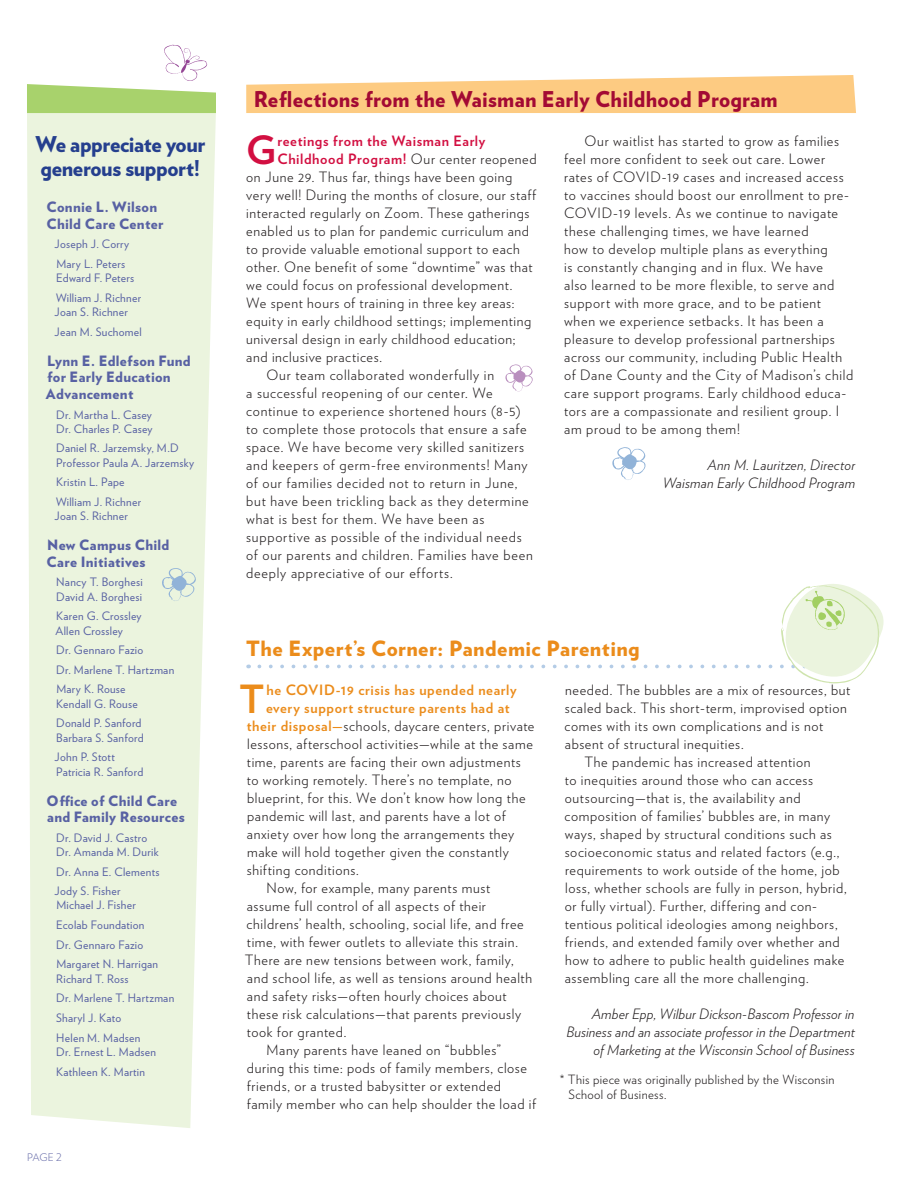
<style>
.page{position:relative;width:918px;height:1188px;background:#fff}
.page>*{position:absolute;margin:0;border:0;box-sizing:border-box;transform-origin:0 0}
.T1_no_drop{font:700 38.85px "Verlag";color:#d20f41}
.T1_no_drop-2{font:700 38.85px "Verlag";color:#eb8c1b}
.H3_Inside_Head{font:900 21.75px "Verlag";letter-spacing:.01em;color:#a30a34}
.H3_Inside_Head-2{font:900 21.75px/24px "Verlag";letter-spacing:-.015em;color:#253f8e}
.H3_Inside_Head-3{font:900 21px "Verlag";letter-spacing:.02em;color:#eb8c1b}
.T1_no_drop-3{font:300 14.25px/18px "Verlag";letter-spacing:.045em;color:#231f20}
.by_line{font:italic 300 14.25px/18px "Verlag";letter-spacing:.01em;color:#231f20;text-align:right}
.Donor_Category{font:900 14.25px/16.5px "Verlag";letter-spacing:.02em;color:#5861a3}
.T1_no_drop-4{font:700 14.25px "Verlag";letter-spacing:.045em;color:#eb8c1b}
.T1_no_drop-5{font:700 14.25px "Verlag";letter-spacing:.04em;color:#d20f41}
.Photo_Caption{font:300 12.75px/15px "Verlag";letter-spacing:.025em;color:#231f20}
.Donor_name{font:11.7px/14.2px "Verlag";letter-spacing:.02em;color:#5861a3}
.S1{font:300 10.5px "Verlag";color:#6b70ab}
.s1{font-weight:300;color:#231f20}
.s2{font-weight:700;color:#eb8c1b}
</style>
<div class="page">
<svg style="left:27px;top:113px;width:189px;height:1015px;fill:#ebf4de"></svg>
<svg style="left:259px;top:584px;width:625px;height:100px"></svg>
<svg style="left:27px;top:45px;width:189px;height:68px"></svg>
<svg style="left:160px;top:568px;width:36px;height:33px"></svg>
<svg style="left:246px;top:75px;width:610px;height:38px"></svg>
<svg style="left:505px;top:364px;width:28px;height:28px"></svg>
<svg style="left:612px;top:447px;width:34px;height:33px"></svg>
<p class="H3_Inside_Head-2" style="left:36px;top:131px;width:171px">We appreciate your generous support!</p>
<p class="Donor_Category" style="left:47px;top:198px;width:118px">Connie L. Wilson<br>Child Care Center</p>
<p class="Donor_name" style="left:55px;top:237px;width:76px">Joseph J. Corry</p>
<p class="Donor_name" style="left:56px;top:256px;width:80px">Mary L. Peters<br>Edward F. Peters</p>
<p class="Donor_name" style="left:55px;top:290px;width:88px">William J. Richner<br>Joan S. Richner</p>
<p class="Donor_name" style="left:55px;top:324px;width:89px">Jean M. Suchomel</p>
<p class="Donor_Category" style="left:46px;top:352px;width:146px">Lynn E. Edlefson Fund for Early Education<br>Advancement</p>
<p class="Donor_name" style="left:56px;top:407px;width:98px">Dr. Martha L. Casey<br>Dr. Charles P. Casey</p>
<p class="Donor_name" style="left:56px;top:441px;width:140px">Daniel R. Jarzemsky, M.D<br>Professor Paula A. Jarzemsky</p>
<p class="Donor_name" style="left:56px;top:474px;width:70px">Kristin L. Pape</p>
<p class="Donor_name" style="left:55px;top:494px;width:88px">William J. Richner<br>Joan S. Richner</p>
<p class="Donor_Category" style="left:47px;top:536px;width:124px">New Campus Child<br>Care Initiatives</p>
<p class="Donor_name" style="left:56px;top:574px;width:88px">Nancy T. Borghesi<br>David A. Borghesi</p>
<p class="Donor_name" style="left:55px;top:608px;width:88px">Karen G. Crossley<br>Allen Crossley</p>
<p class="Donor_name" style="left:56px;top:642px;width:89px">Dr. Gennaro Fazio</p>
<p class="Donor_name" style="left:56px;top:662px;width:120px">Dr. Marlene T. Hartzman</p>
<p class="Donor_name" style="left:56px;top:682px;width:83px">Mary K. Rouse<br>Kendall G. Rouse</p>
<p class="Donor_name" style="left:56px;top:715px;width:89px">Donald P. Sanford<br>Barbara S. Sanford</p>
<p class="Donor_name" style="left:55px;top:749px;width:90px">John P. Stott<br>Patricia R. Sanford</p>
<p class="Donor_Category" style="left:47px;top:791px;width:140px">Office of Child Care and Family Resources</p>
<p class="Donor_name" style="left:56px;top:830px;width:104px">Dr. David J. Castro<br>Dr. Amanda M. Durik</p>
<p class="Donor_name" style="left:56px;top:864px;width:105px">Dr. Anna E. Clements</p>
<p class="Donor_name" style="left:55px;top:883px;width:83px">Jody S. Fisher<br>Michael J. Fisher</p>
<p class="Donor_name" style="left:56px;top:917px;width:90px">Ecolab Foundation</p>
<p class="Donor_name" style="left:56px;top:937px;width:89px">Dr. Gennaro Fazio</p>
<p class="Donor_name" style="left:56px;top:957px;width:103px">Margaret N. Harrigan<br>Richard T. Ross</p>
<p class="Donor_name" style="left:56px;top:990px;width:120px">Dr. Marlene T. Hartzman</p>
<p class="Donor_name" style="left:56px;top:1010px;width:67px">Sharyl J. Kato</p>
<p class="Donor_name" style="left:56px;top:1030px;width:101px">Helen M. Madsen<br>Dr. Ernest L. Madsen</p>
<p class="Donor_name" style="left:56px;top:1064px;width:90px">Kathleen K. Martin</p>
<p class="S1" style="left:27px;top:1150px;width:36px">PAGE 2</p>
<p class="H3_Inside_Head" style="left:254px;top:81px;width:525px">Reflections from the Waisman Early Childhood Program</p>
<p class="T1_no_drop" style="left:246px;top:119px;width:32px">G</p>
<p class="T1_no_drop-5" style="left:277px;top:130px;width:210px">reetings from the Waisman Early</p>
<p class="T1_no_drop-5" style="left:277px;top:148px;width:261px">Childhood Program! <span class="s1">Our center reopened</span></p>
<p class="T1_no_drop-3" style="left:246px;top:167px;width:268px">on June 29. Thus far, things have been going</p>
<p class="T1_no_drop-3" style="left:246px;top:185px;width:292px">very well! During the months of closure, our staff</p>
<p class="T1_no_drop-3" style="left:246px;top:203px;width:285px">interacted regularly on Zoom. These gatherings</p>
<p class="T1_no_drop-3" style="left:246px;top:221px;width:284px">enabled us to plan for pandemic curriculum and</p>
<p class="T1_no_drop-3" style="left:246px;top:239px;width:275px">to provide valuable emotional support to each</p>
<p class="T1_no_drop-3" style="left:246px;top:257px;width:288px">other. One benefit of some “downtime” was that</p>
<p class="T1_no_drop-3" style="left:246px;top:275px;width:268px">we could focus on professional development.</p>
<p class="T1_no_drop-3" style="left:246px;top:293px;width:270px">We spent hours of training in three key areas:</p>
<p class="T1_no_drop-3" style="left:246px;top:311px;width:287px">equity in early childhood settings; implementing</p>
<p class="T1_no_drop-3" style="left:246px;top:329px;width:271px">universal design in early childhood education;</p>
<p class="T1_no_drop-3" style="left:246px;top:347px;width:137px">and inclusive practices.</p>
<p class="T1_no_drop-3" style="left:246px;top:365px;width:288px;text-indent:20px">Our team collaborated wonderfully in<br>a successful reopening of our center. We continue to experience shortened hours (8-5) to complete those protocols that ensure a safe space. We have become very skilled sanitizers and keepers of germ-free environments! Many of our families decided not to return in June, but have been trickling back as they determine what is best for them. We have been as supportive as possible of the individual needs of our parents and children. Families have been deeply appreciative of our efforts.</p>
<p class="T1_no_drop-3" style="left:564px;top:131px;width:291px;text-indent:20px">Our waitlist has started to grow as families feel more confident to seek out care. Lower rates of COVID-19 cases and increased access to vaccines should boost our enrollment to pre-COVID-19 levels. As we continue to navigate these challenging times, we have learned<br>how to develop multiple plans as everything<br>is constantly changing and in flux. We have<br>also learned to be more flexible, to serve and support with more grace, and to be patient when we experience setbacks. It has been a pleasure to develop professional partnerships across our community, including Public Health of Dane County and the City of Madison’s child care support programs. Early childhood educa&shy;tors are a compassionate and resilient group. I am proud to be among them!</p>
<p class="by_line" style="left:707px;top:455px;width:149px">Ann M. Lauritzen, Director</p>
<p class="by_line" style="left:663px;top:473px;width:194px">Waisman Early Childhood Program</p>
<p class="H3_Inside_Head-3" style="left:246px;top:631px;width:395px">The Expert’s Corner: Pandemic Parenting</p>
<p class="T1_no_drop-2" style="left:240px;top:669px;width:26px">T</p>
<p class="T1_no_drop-4" style="left:267px;top:679px;width:252px">he COVID-19 crisis has upended nearly</p>
<p class="T1_no_drop-3" style="left:565px;top:681px;width:287px">needed. The bubbles are a mix of resources, but scaled back. This short-term, improvised option comes with its own complications and is not absent of structural inequities.</p>
<p class="T1_no_drop-3" style="left:565px;top:753px;width:284px;text-indent:20px">The pandemic has increased attention<br>to inequities around those who can access outsourcing—that is, the availability and composition of families’ bubbles are, in many ways, shaped by structural conditions such as socioeconomic status and related factors (e.g., requirements to work outside of the home, job loss, whether schools are fully in person, hybrid, or fully virtual). Further, differing and con&shy;tentious political ideologies among neighbors, friends, and extended family over whether and how to adhere to public health guidelines make assembling care all the more challenging.</p>
<p class="by_line" style="left:567px;top:1004px;width:290px">Amber Epp, Wilbur Dickson-Bascom Professor in<br>Business and an associate professor in the Department of Marketing at the Wisconsin School of Business</p>
<p class="Photo_Caption" style="left:568px;top:1071px;width:268px;text-indent:-9px">* This piece was originally published by the Wisconsin<br>School of Business.</p>
<p class="T1_no_drop-4" style="left:266px;top:697px;width:245px">every support structure parents had at</p>
<p class="T1_no_drop-3" style="left:247px;top:717px;width:289px"><span class="s2">their disposal—</span>schools, daycare centers, private</p>
<p class="T1_no_drop-3" style="left:247px;top:735px;width:287px">lessons, afterschool activities—while at the same</p>
<p class="T1_no_drop-3" style="left:247px;top:753px;width:275px">time, parents are facing their own adjustments</p>
<p class="T1_no_drop-3" style="left:247px;top:771px;width:266px">to working remotely. There’s no template, no</p>
<p class="T1_no_drop-3" style="left:247px;top:789px;width:280px">blueprint, for this. We don’t know how long the</p>
<p class="T1_no_drop-3" style="left:247px;top:807px;width:260px">pandemic will last, and parents have a lot of</p>
<p class="T1_no_drop-3" style="left:247px;top:825px;width:269px">anxiety over how long the arrangements they</p>
<p class="T1_no_drop-3" style="left:247px;top:843px;width:263px">make will hold together given the constantly</p>
<p class="T1_no_drop-3" style="left:247px;top:861px;width:114px">shifting conditions.</p>
<p class="T1_no_drop-3" style="left:245px;top:879px;width:289px;text-indent:22px">Now, for example, many parents must assume full control of all aspects of their childrens’ health, schooling, social life, and free time, with fewer outlets to alleviate this strain.<br>There are new tensions between work, family, and school life, as well as tensions around health and safety risks—often hourly choices about these risk calculations—that parents previously took for granted.</p>
<p class="T1_no_drop-3" style="left:247px;top:1041px;width:291px;text-indent:20px">Many parents have leaned on “bubbles” during this time: pods of family members, close friends, or a trusted babysitter or extended family member who can help shoulder the load if</p>
</div>
